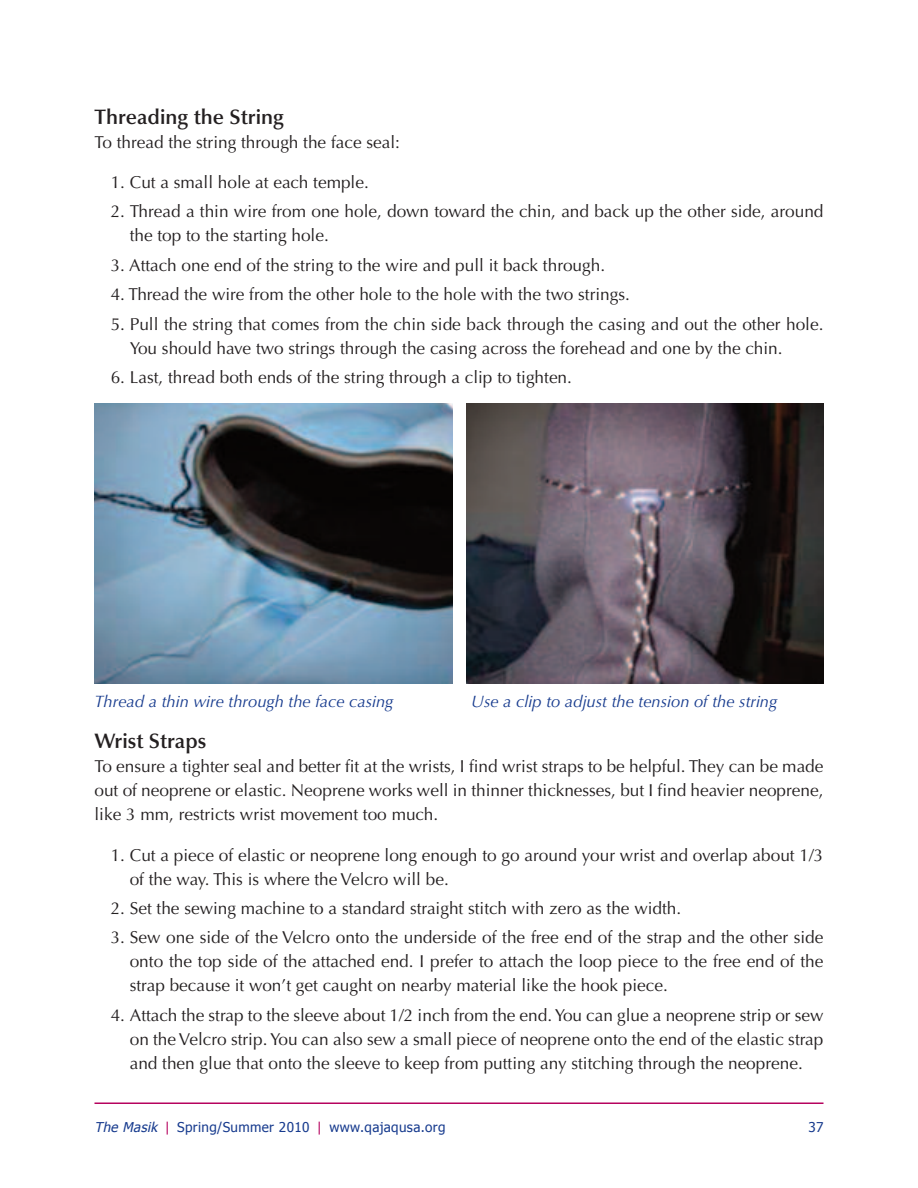
<style>
.page{position:relative;width:918px;height:1188px;background:#fff}
.page>*{position:absolute;margin:0;border:0;box-sizing:border-box;transform-origin:0 0}
.t1{font:600 21px "Optima";color:#231f20}
.t2{font:17.25px/24px "Optima";color:#231f20}
.t3{font:italic 16.5px "Optima";color:#173b8e}
.t4{font:13.5px "Tahoma";letter-spacing:.025em;color:#173b8e}
.s1{font-style:italic}
.s2{color:#b6025e}
</style>
<div class="page">
<hr style="left:94px;top:1102px;width:730px;height:2px;background:#b6025e">
<img style="left:94px;top:404px;width:359px;height:280px">
<img style="left:466px;top:404px;width:358px;height:280px">
<p class="t1" style="left:94px;top:108px;width:191px">Threading the String</p>
<p class="t2" style="left:94px;top:132px;width:307px">To thread the string through the face seal:</p>
<p class="t2" style="left:111px;top:172px;width:260px">1. Cut a small hole at each temple.</p>
<p class="t2" style="left:130px;top:201px;width:695px;text-indent:-19px">2. Thread a thin wire from one hole, down toward the chin, and back up the other side, around the top to the starting hole.</p>
<p class="t2" style="left:111px;top:255px;width:496px">3. Attach one end of the string to the wire and pull it back through.</p>
<p class="t2" style="left:111px;top:284px;width:521px">4. Thread the wire from the other hole to the hole with the two strings.</p>
<p class="t2" style="left:130px;top:313px;width:695px;text-indent:-19px">5. Pull the string that comes from the chin side back through the casing and out the other hole.<br>You should have two strings through the casing across the forehead and one by the chin.</p>
<p class="t2" style="left:111px;top:367px;width:463px">6. Last, thread both ends of the string through a clip to tighten.</p>
<p class="t3" style="left:94px;top:695px;width:301px">Thread a thin wire through the face casing</p>
<p class="t3" style="left:471px;top:695px;width:308px">Use a clip to adjust the tension of the string</p>
<p class="t1" style="left:94px;top:733px;width:113px">Wrist Straps</p>
<p class="t2" style="left:94px;top:756px;width:731px;text-align:justify">To ensure a tighter seal and better fit at the wrists, I find wrist straps to be helpful. They can be made out of neoprene or elastic. Neoprene works well in thinner thicknesses, but I find heavier neoprene, like 3 mm, restricts wrist movement too much.</p>
<p class="t2" style="left:130px;top:844px;width:695px;text-indent:-19px">1. Cut a piece of elastic or neoprene long enough to go around your wrist and overlap about 1/3 of the way. This is where the Velcro will be.</p>
<p class="t2" style="left:111px;top:898px;width:572px">2. Set the sewing machine to a standard straight stitch with zero as the width.</p>
<p class="t2" style="left:130px;top:927px;width:695px;text-align:justify;text-indent:-19px">3. Sew one side of the Velcro onto the underside of the free end of the strap and the other side onto the top side of the attached end. I prefer to attach the loop piece to the free end of the strap because it won’t get caught on nearby material like the hook piece.</p>
<p class="t2" style="left:130px;top:1005px;width:695px;text-align:justify;text-indent:-19px">4. Attach the strap to the sleeve about 1/2 inch from the end.You can glue a neoprene strip or sew on the Velcro strip. You can also sew a small piece of neoprene onto the end of the elastic strap and then glue that onto the sleeve to keep from putting any stitching through the neoprene.</p>
<p class="t4" style="left:94px;top:1119px;width:352px"><span class="s1">The Masik</span> <span class="s2">|</span> Spring/Summer 2010 <span class="s2">|</span> www.qajaqusa.org</p>
<p class="t4" style="left:808px;top:1119px;width:17px">37</p>
</div>
